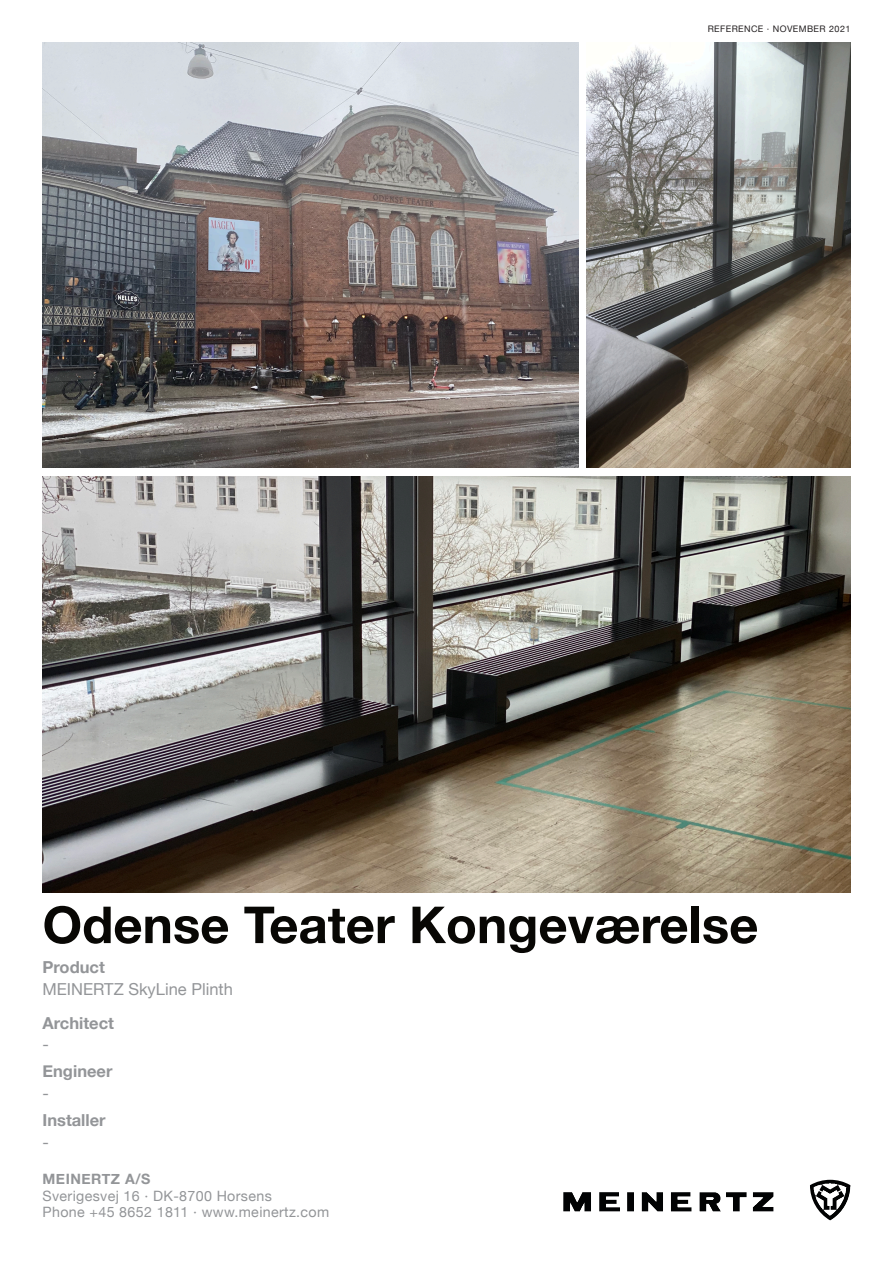
<style>
.page{position:relative;width:893px;height:1263px;background:#fff}
.page>*{position:absolute;margin:0;border:0;box-sizing:border-box;transform-origin:0 0}
.t1{font:700 51px "Helvetica Neue";color:#080704}
.t2{font:700 16.5px "Helvetica Neue";color:#939598}
.t3{font:16.5px "Helvetica Neue";color:#939598}
.t4{font:14.25px/16.5px "Helvetica Neue";letter-spacing:.025em;color:#939598}
.t5{font:700 14.25px "Helvetica Neue";letter-spacing:.035em;color:#939598}
.t6{font:9px "Helvetica Neue";letter-spacing:.045em;color:#231f20}
</style>
<div class="page">
<img style="left:563px;top:1192px;width:210px;height:19px">
<img style="left:810px;top:1180px;width:40px;height:40px">
<img style="left:587px;top:43px;width:263px;height:425px">
<img style="left:43px;top:476px;width:807px;height:417px">
<img style="left:43px;top:43px;width:535px;height:425px">
<p class="t6" style="left:708px;top:23px;width:144px">REFERENCE · NOVEMBER 2021</p>
<h1 class="t1" style="left:43px;top:893px;width:717px">Odense Teater Kongeværelse</h1>
<p class="t2" style="left:43px;top:957px;width:64px">Product</p>
<p class="t3" style="left:43px;top:979px;width:192px">MEINERTZ SkyLine Plinth</p>
<p class="t2" style="left:43px;top:1012px;width:73px">Architect</p>
<p class="t3" style="left:43px;top:1034px;width:8px">-</p>
<p class="t2" style="left:43px;top:1061px;width:71px">Engineer</p>
<p class="t3" style="left:43px;top:1083px;width:8px">-</p>
<p class="t2" style="left:43px;top:1110px;width:65px">Installer</p>
<p class="t3" style="left:43px;top:1132px;width:8px">-</p>
<p class="t5" style="left:43px;top:1170px;width:109px">MEINERTZ A/S</p>
<p class="t4" style="left:43px;top:1187px;width:288px">Sverigesvej 16 · DK-8700 Horsens<br>Phone +45 8652 1811 · www.meinertz.com</p>
</div>
